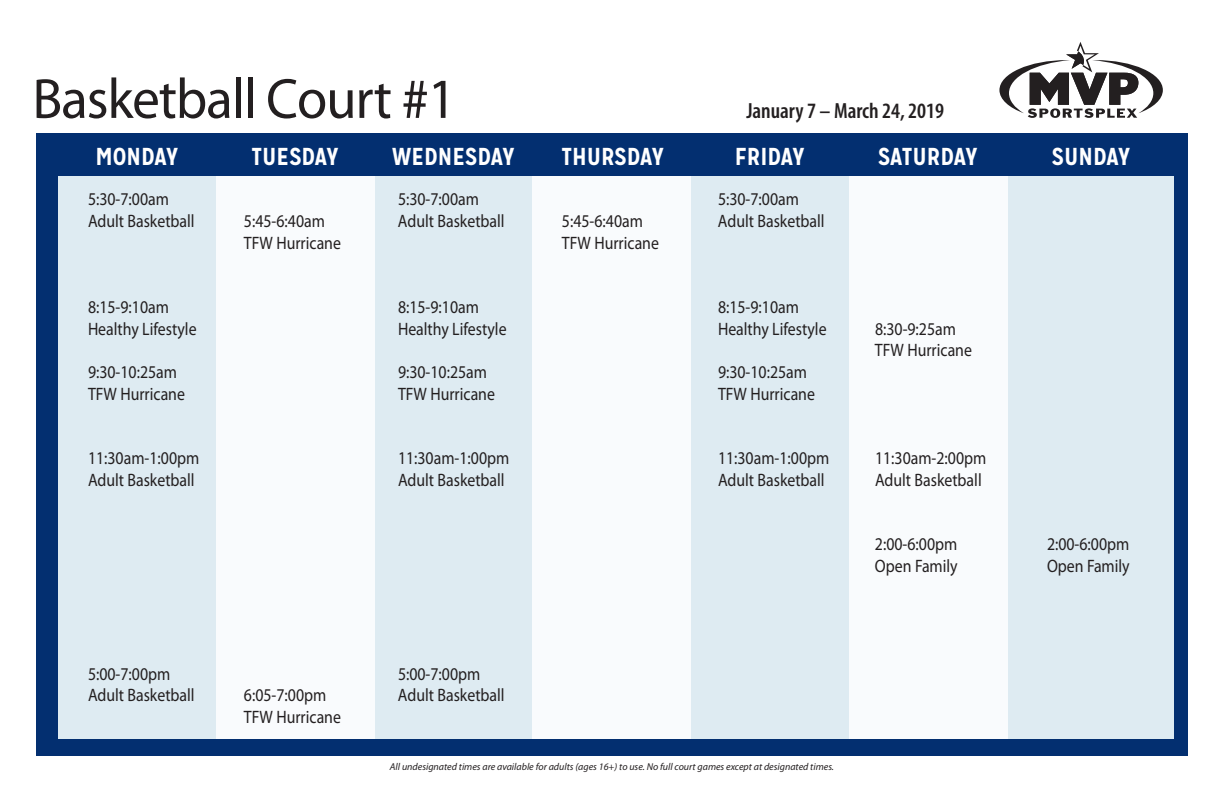
<style>
.page{position:relative;width:1224px;height:792px;background:#fff}
.page>*{position:absolute;margin:0;border:0;box-sizing:border-box;transform-origin:0 0}
.t1{font:57px "Myriad Pro";letter-spacing:-.02em;color:#231f20}
.t2{font:700 24.5px "Mission Gothic";color:#fff}
.t3{font:600 condensed 22px "Myriad Pro";color:#231f20}
.t4{font:18px/21.6px "Myriad Pro";color:#231f20;scale:.88 1}
.t5{font:italic 10px "Myriad Pro";color:#231f20}
</style>
<div class="page">
<div style="left:36px;top:134px;width:1152px;height:622px;background:#032f70"></div>
<div style="left:58px;top:176px;width:1115px;height:563px;background:#deebf2"></div>
<div style="left:850px;top:176px;width:158px;height:563px;background:#f9fbfd"></div>
<div style="left:533px;top:176px;width:158px;height:563px;background:#f9fbfd"></div>
<div style="left:216px;top:176px;width:159px;height:563px;background:#f9fbfd"></div>
<svg style="left:999px;top:42px;width:164px;height:76px"></svg>
<p class="t1" style="left:32px;top:64px;width:425px">Basketball Court #1</p>
<p class="t3" style="left:746px;top:99px;width:199px">January 7 – March 24, 2019</p>
<p class="t2" style="left:96px;top:141px;width:84px">MONDAY</p>
<p class="t2" style="left:251px;top:141px;width:89px">TUESDAY</p>
<p class="t2" style="left:392px;top:141px;width:124px">WEDNESDAY</p>
<p class="t2" style="left:561px;top:141px;width:104px">THURSDAY</p>
<p class="t2" style="left:735px;top:141px;width:71px">FRIDAY</p>
<p class="t2" style="left:878px;top:141px;width:101px">SATURDAY</p>
<p class="t2" style="left:1052px;top:141px;width:80px">SUNDAY</p>
<p class="t4" style="left:88px;top:188px;width:94px">5:30-7:00am</p>
<p class="t4" style="left:398px;top:188px;width:94px">5:30-7:00am</p>
<p class="t4" style="left:718px;top:188px;width:94px">5:30-7:00am</p>
<p class="t4" style="left:88px;top:210px;width:123px">Adult Basketball</p>
<p class="t4" style="left:244px;top:210px;width:94px">5:45-6:40am</p>
<p class="t4" style="left:398px;top:210px;width:123px">Adult Basketball</p>
<p class="t4" style="left:562px;top:210px;width:94px">5:45-6:40am</p>
<p class="t4" style="left:718px;top:210px;width:123px">Adult Basketball</p>
<p class="t4" style="left:244px;top:231px;width:112px">TFW Hurricane</p>
<p class="t4" style="left:562px;top:231px;width:112px">TFW Hurricane</p>
<p class="t4" style="left:88px;top:296px;width:94px">8:15-9:10am</p>
<p class="t4" style="left:398px;top:296px;width:94px">8:15-9:10am</p>
<p class="t4" style="left:718px;top:296px;width:94px">8:15-9:10am</p>
<p class="t4" style="left:88px;top:318px;width:125px">Healthy Lifestyle</p>
<p class="t4" style="left:398px;top:318px;width:125px">Healthy Lifestyle</p>
<p class="t4" style="left:718px;top:318px;width:125px">Healthy Lifestyle</p>
<p class="t4" style="left:875px;top:318px;width:112px">8:30-9:25am<br>TFW Hurricane</p>
<p class="t4" style="left:88px;top:361px;width:103px">9:30-10:25am</p>
<p class="t4" style="left:398px;top:361px;width:103px">9:30-10:25am</p>
<p class="t4" style="left:718px;top:361px;width:103px">9:30-10:25am</p>
<p class="t4" style="left:88px;top:382px;width:112px">TFW Hurricane</p>
<p class="t4" style="left:398px;top:382px;width:112px">TFW Hurricane</p>
<p class="t4" style="left:718px;top:382px;width:112px">TFW Hurricane</p>
<p class="t4" style="left:88px;top:447px;width:128px">11:30am-1:00pm</p>
<p class="t4" style="left:398px;top:447px;width:128px">11:30am-1:00pm</p>
<p class="t4" style="left:718px;top:447px;width:128px">11:30am-1:00pm</p>
<p class="t4" style="left:875px;top:447px;width:128px">11:30am-2:00pm</p>
<p class="t4" style="left:88px;top:469px;width:123px">Adult Basketball</p>
<p class="t4" style="left:398px;top:469px;width:123px">Adult Basketball</p>
<p class="t4" style="left:718px;top:469px;width:123px">Adult Basketball</p>
<p class="t4" style="left:875px;top:469px;width:123px">Adult Basketball</p>
<p class="t4" style="left:88px;top:663px;width:95px">5:00-7:00pm</p>
<p class="t4" style="left:398px;top:663px;width:95px">5:00-7:00pm</p>
<p class="t4" style="left:88px;top:684px;width:123px">Adult Basketball</p>
<p class="t4" style="left:244px;top:684px;width:95px">6:05-7:00pm</p>
<p class="t4" style="left:398px;top:684px;width:123px">Adult Basketball</p>
<p class="t4" style="left:244px;top:706px;width:112px">TFW Hurricane</p>
<p class="t5" style="left:390px;top:760px;width:446px">All undesignated times are available for adults (ages 16+) to use. No full court games except at designated times.</p>
<p class="t4" style="left:875px;top:533px;width:95px">2:00-6:00pm</p>
<p class="t4" style="left:1047px;top:533px;width:95px">2:00-6:00pm</p>
<p class="t4" style="left:875px;top:555px;width:96px">Open Family</p>
<p class="t4" style="left:1047px;top:555px;width:96px">Open Family</p>
</div>
